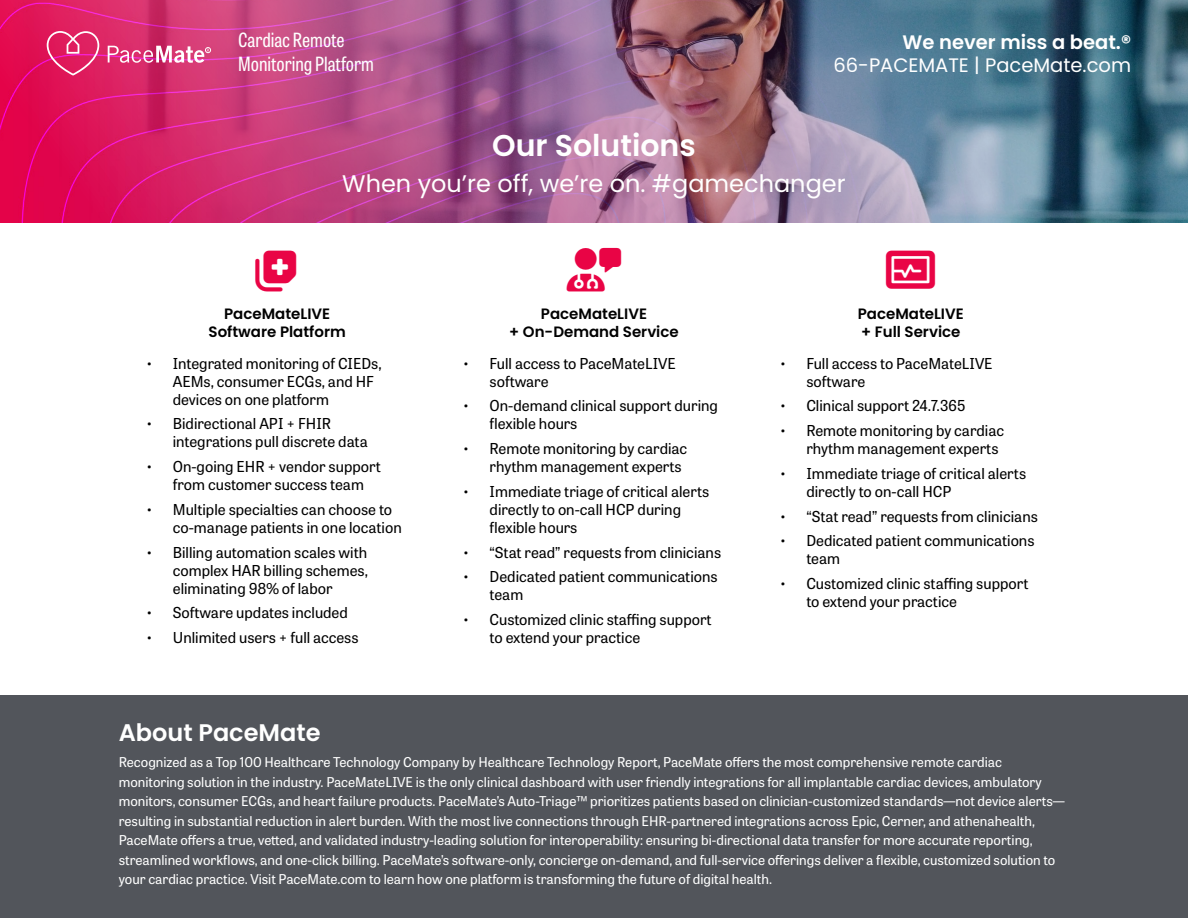
<style>
.page{position:relative;width:1188px;height:918px;background:#fff}
.page>*{position:absolute;margin:0;border:0;box-sizing:border-box;transform-origin:0 0}
.t1{font:43.5px "Font Awesome 6 Pro Solid";color:#e90445}
.t2{font:600 30px "Poppins";color:#fff}
.t3{font:24px "Poppins";color:#fff}
.t4{font:600 24px "Poppins";color:#fff}
.t5{font:19.5px/23.4px "Tablet Gothic Condensed";color:#fff}
.t6{font:19.5px "Poppins";color:#fff}
.t7{font:600 19.5px "Poppins";color:#fff}
.t8{font:15px/18px "Tablet Gothic";color:#000}
.t9{font:600 15px/18px "Poppins";color:#000;text-align:center}
.t10{font:13.5px/19.5px "Tablet Gothic";color:#fff}
</style>
<div class="page">
<div style="left:0;top:696px;width:1188px;height:222px;background:#52555b"></div>
<img style="left:0;top:0;width:1188px;height:222px">
<svg style="left:47px;top:31px;width:52px;height:44px;background:#e43d78"></svg>
<svg style="left:108px;top:46px;width:103px;height:17px"></svg>
<h3 class="t5" style="left:238px;top:28px;width:137px">Cardiac Remote<br>Monitoring Platform</h3>
<h3 class="t7" style="left:903px;top:31px;width:230px">We never miss a beat.®</h3>
<h3 class="t6" style="left:833px;top:54px;width:299px">66-PACEMATE | PaceMate.com</h3>
<h2 class="t2" style="left:492px;top:129px;width:205px">Our Solutions</h2>
<h3 class="t3" style="left:342px;top:170px;width:505px">When you’re off, we’re on. #gamechanger</h3>
<h1 class="t1" style="left:255px;top:248px;width:45px">■□▼▲●</h1>
<p class="t9" style="left:209px;top:305px;width:139px">PaceMateLIVE<br>Software Platform</p>
<p class="t8" style="left:173px;top:353px;width:210px;text-indent:-27px">• Integrated monitoring of CIEDs,<br>AEMs, consumer ECGs, and HF devices on one platform</p>
<p class="t8" style="left:173px;top:414px;width:197px;text-indent:-27px">• Bidirectional API + FHIR integrations pull discrete data</p>
<p class="t8" style="left:173px;top:457px;width:210px;text-indent:-27px">• On-going EHR + vendor support from customer success team</p>
<p class="t8" style="left:173px;top:500px;width:231px;text-indent:-27px">• Multiple specialties can choose to co-manage patients in one location</p>
<p class="t8" style="left:173px;top:542px;width:196px;text-align:justify;text-indent:-27px">• Billing automation scales with complex HAR billing schemes, eliminating 98% of labor</p>
<p class="t8" style="left:146px;top:603px;width:204px">• Software updates included</p>
<p class="t8" style="left:146px;top:628px;width:214px">• Unlimited users + full access</p>
<h1 class="t1" style="left:567px;top:248px;width:56px">◆▲□▼□▲▲</h1>
<p class="t9" style="left:509px;top:305px;width:171px">PaceMateLIVE<br>+ On-Demand Service</p>
<p class="t8" style="left:490px;top:353px;width:188px;text-indent:-27px">• Full access to PaceMateLIVE software</p>
<p class="t8" style="left:490px;top:396px;width:230px;text-indent:-27px">• On-demand clinical support during flexible hours</p>
<p class="t8" style="left:490px;top:439px;width:199px;text-indent:-27px">• Remote monitoring by cardiac rhythm management experts</p>
<p class="t8" style="left:490px;top:482px;width:221px;text-indent:-27px">• Immediate triage of critical alerts directly to on-call HCP during flexible hours</p>
<p class="t8" style="left:463px;top:542px;width:260px">• “Stat read” requests from clinicians</p>
<p class="t8" style="left:490px;top:567px;width:230px;text-indent:-27px">• Dedicated patient communications team</p>
<p class="t8" style="left:490px;top:610px;width:224px;text-indent:-27px">• Customized clinic staffing support to extend your practice</p>
<h1 class="t1" style="left:886px;top:248px;width:50px">□■▼□❖□</h1>
<p class="t9" style="left:858px;top:305px;width:108px;text-align:left">PaceMateLIVE + Full Service</p>
<p class="t8" style="left:806px;top:353px;width:188px;text-indent:-27px">• Full access to PaceMateLIVE software</p>
<p class="t8" style="left:779px;top:396px;width:188px">• Clinical support 24.7.365</p>
<p class="t8" style="left:806px;top:421px;width:199px;text-indent:-27px">• Remote monitoring by cardiac rhythm management experts</p>
<p class="t8" style="left:806px;top:464px;width:221px;text-indent:-27px">• Immediate triage of critical alerts directly to on-call HCP</p>
<p class="t8" style="left:779px;top:506px;width:260px">• “Stat read” requests from clinicians</p>
<p class="t8" style="left:806px;top:531px;width:230px;text-indent:-27px">• Dedicated patient communications team</p>
<p class="t8" style="left:806px;top:574px;width:224px;text-indent:-27px">• Customized clinic staffing support to extend your practice</p>
<h3 class="t4" style="left:119px;top:719px;width:203px">About PaceMate</h3>
<p class="t10" style="left:119px;top:752px;width:947px">Recognized as a Top 100 Healthcare Technology Company by Healthcare Technology Report, PaceMate offers the most comprehensive remote cardiac monitoring solution in the industry. PaceMateLIVE is the only clinical dashboard with user friendly integrations for all implantable cardiac devices, ambulatory monitors, consumer ECGs, and heart failure products. PaceMate’s Auto-Triage™ prioritizes patients based on clinician-customized standards—not device alerts— resulting in substantial reduction in alert burden. With the most live connections through EHR-partnered integrations across Epic, Cerner, and athenahealth, PaceMate offers a true, vetted, and validated industry-leading solution for interoperability: ensuring bi-directional data transfer for more accurate reporting, streamlined workflows, and one-click billing. PaceMate’s software-only, concierge on-demand, and full-service offerings deliver a flexible, customized solution to your cardiac practice. Visit PaceMate.com to learn how one platform is transforming the future of digital health.</p>
</div>
